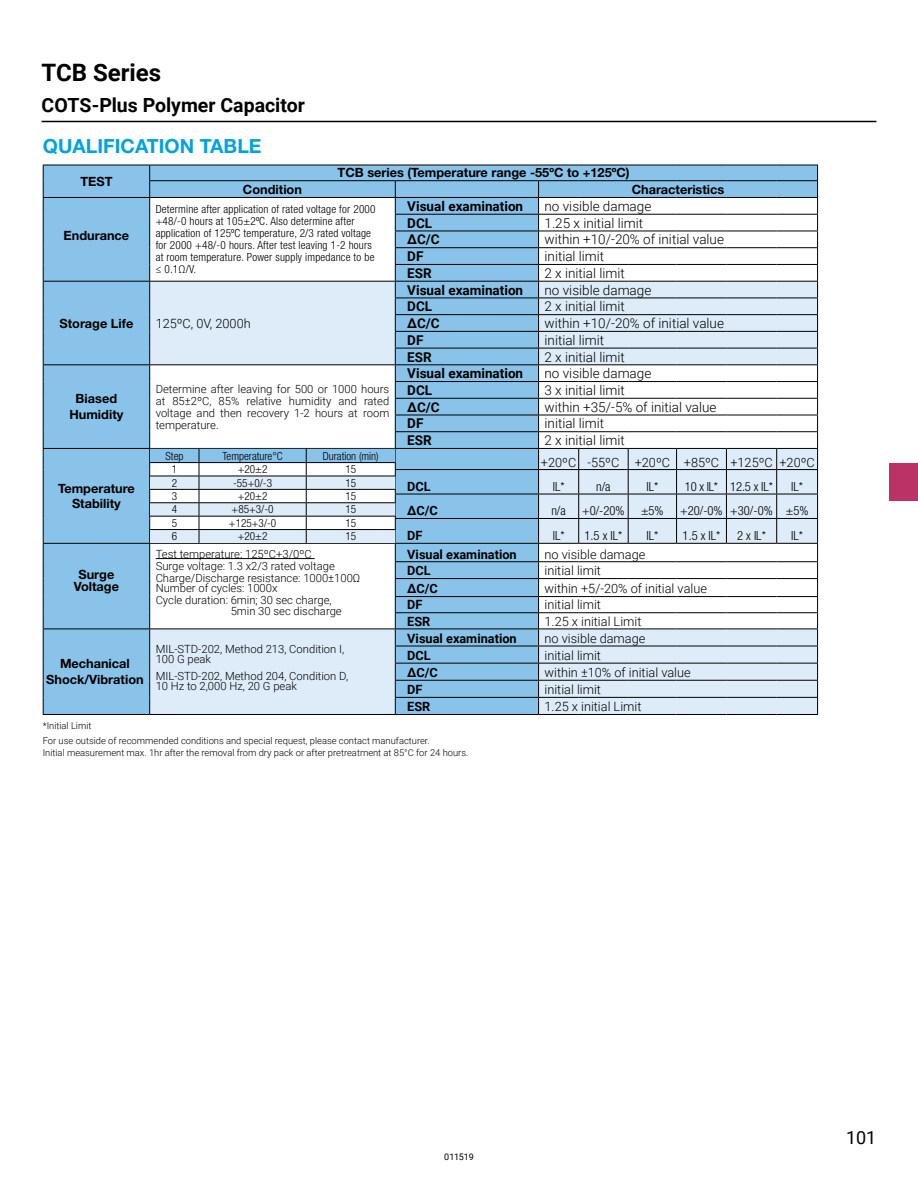
<style>
.page{position:relative;width:918px;height:1188px;background:#fff}
.page>*{position:absolute;margin:0;border:0;box-sizing:border-box;transform-origin:0 0}
.t1{font:700 24px "Roboto";color:#000}
.t2{font:700 19.5px "Roboto";color:#000}
.t3{font:700 19.5px "Helvetica Neue LT Std";color:#00a3e0}
.t4{font:18px "Roboto";color:#000}
.t5{font:300 13.5px "Roboto";color:#000}
.t6{font:700 13.5px "Roboto";color:#000}
.t7{font:300 12.75px "Roboto";color:#000}
.t8{font:700 12.75px/16.5px "Helvetica Neue LT Std";color:#000;text-align:center}
.t9{font:700 12.75px "Roboto";color:#000}
.t10{font:300 condensed 12.6px "Helvetica Neue LT Std";color:#000}
.t11{font:300 11.25px/12px "Roboto";color:#000}
.t12{font:300 condensed 11.25px/12px "Helvetica Neue LT Std";letter-spacing:.02em;color:#000}
.t13{font:300 condensed 11.25px "Helvetica Neue LT Std";color:#000}
.t14{font:300 9.3px/15px "Roboto";color:#000}
.t15{font:9px "Roboto";letter-spacing:-.035em;color:#000}
</style>
<div class="page">
<hr style="left:42px;top:121px;width:834px;height:1px;background:#000">
<div style="left:889px;top:463px;width:29px;height:37px;background:#bb3266"></div>
<div style="left:44px;top:166px;width:105px;height:548px;background:#8ac3e9"></div>
<hr style="left:43px;top:165px;width:107px;height:1px;background:#000">
<hr style="left:43px;top:197px;width:107px;height:1px;background:#000">
<hr style="left:43px;top:281px;width:107px;height:1px;background:#000">
<hr style="left:43px;top:364px;width:107px;height:1px;background:#000">
<hr style="left:43px;top:448px;width:107px;height:1px;background:#000">
<hr style="left:43px;top:543px;width:107px;height:1px;background:#000">
<hr style="left:43px;top:629px;width:107px;height:1px;background:#000">
<svg style="left:43px;top:165px;width:1px;height:549px"></svg>
<hr style="left:43px;top:714px;width:107px;height:1px;background:#000">
<hr style="left:150px;top:714px;width:245px;height:1px;background:#000">
<hr style="left:395px;top:714px;width:144px;height:1px;background:#000">
<hr style="left:539px;top:714px;width:40px;height:1px;background:#000">
<hr style="left:579px;top:714px;width:49px;height:1px;background:#000">
<hr style="left:628px;top:714px;width:49px;height:1px;background:#000">
<hr style="left:677px;top:714px;width:49px;height:1px;background:#000">
<hr style="left:726px;top:714px;width:51px;height:1px;background:#000">
<hr style="left:777px;top:714px;width:41px;height:1px;background:#000">
<svg style="left:149px;top:165px;width:669px;height:549px"></svg>
<hr style="left:156px;top:558px;width:159px;height:1px;background:#000">
<h1 class="t1" style="left:42px;top:55px;width:121px">TCB Series</h1>
<h2 class="t2" style="left:42px;top:92px;width:265px">COTS-Plus Polymer Capacitor</h2>
<h2 class="t3" style="left:43px;top:134px;width:220px">QUALIFICATION TABLE</h2>
<p class="t8" style="left:80px;top:173px;width:34px">TEST</p>
<p class="t8" style="left:338px;top:164px;width:294px">TCB series (Temperature range -55ºC to +125ºC)</p>
<p class="t8" style="left:243px;top:181px;width:61px">Condition</p>
<p class="t8" style="left:632px;top:181px;width:94px">Characteristics</p>
<p class="t8" style="left:64px;top:227px;width:67px">Endurance</p>
<p class="t12" style="left:156px;top:203px;width:221px">Determine after application of rated voltage for 2000 +48/-0 hours at 105±2ºC. Also determine after application of 125ºC temperature, 2/3 rated voltage for 2000 +48/-0 hours. After test leaving 1-2 hours at room temperature. Power supply impedance to be ≤ 0.1Ω/V.</p>
<p class="t6" style="left:407px;top:197px;width:117px">Visual examination</p>
<p class="t5" style="left:545px;top:197px;width:108px">no visible damage</p>
<p class="t6" style="left:407px;top:213px;width:26px">DCL</p>
<p class="t5" style="left:545px;top:213px;width:100px">1.25 x initial limit</p>
<p class="t6" style="left:407px;top:230px;width:34px">ΔC/C</p>
<p class="t5" style="left:545px;top:230px;width:181px">within +10/-20% of initial value</p>
<p class="t6" style="left:407px;top:247px;width:18px">DF</p>
<p class="t5" style="left:545px;top:247px;width:61px">initial limit</p>
<p class="t6" style="left:407px;top:264px;width:26px">ESR</p>
<p class="t5" style="left:545px;top:264px;width:82px">2 x initial limit</p>
<p class="t8" style="left:59px;top:314px;width:75px">Storage Life</p>
<p class="t7" style="left:156px;top:314px;width:97px">125ºC, 0V, 2000h</p>
<p class="t8" style="left:69px;top:390px;width:56px">Biased<br>Humidity</p>
<p class="t11" style="left:156px;top:382px;width:235px;text-align:justify">Determine after leaving for 500 or 1000 hours at 85±2ºC, 85% relative humidity and rated voltage and then recovery 1-2 hours at room temperature.</p>
<p class="t8" style="left:58px;top:480px;width:78px;line-height:15px">Temperature<br>Stability</p>
<p class="t8" style="left:74px;top:569px;width:47px;line-height:12px">Surge<br>Voltage</p>
<p class="t12" style="left:166px;top:450px;width:19px">Step</p>
<p class="t13" style="left:222px;top:449px;width:62px">Temperature°C</p>
<p class="t13" style="left:323px;top:449px;width:58px">Duration (min)</p>
<p class="t12" style="left:172px;top:463px;width:7px">1</p>
<p class="t12" style="left:238px;top:463px;width:31px">+20±2</p>
<p class="t12" style="left:345px;top:463px;width:12px">15</p>
<p class="t12" style="left:172px;top:477px;width:7px">2</p>
<p class="t12" style="left:233px;top:477px;width:40px">-55+0/-3</p>
<p class="t12" style="left:345px;top:477px;width:12px">15</p>
<p class="t12" style="left:172px;top:490px;width:7px">3</p>
<p class="t12" style="left:238px;top:490px;width:31px">+20±2</p>
<p class="t12" style="left:345px;top:490px;width:12px">15</p>
<p class="t12" style="left:172px;top:503px;width:7px">4</p>
<p class="t12" style="left:232px;top:503px;width:43px">+85+3/-0</p>
<p class="t12" style="left:345px;top:503px;width:12px">15</p>
<p class="t12" style="left:172px;top:517px;width:7px">5</p>
<p class="t12" style="left:229px;top:517px;width:49px">+125+3/-0</p>
<p class="t12" style="left:345px;top:517px;width:12px">15</p>
<p class="t12" style="left:172px;top:530px;width:7px">6</p>
<p class="t12" style="left:238px;top:530px;width:31px">+20±2</p>
<p class="t12" style="left:345px;top:530px;width:12px">15</p>
<p class="t11" style="left:156px;top:547px;width:206px">Test temperature: 125ºC+3/0ºC<br>Surge voltage: 1.3 x2/3 rated voltage<br>Charge/Discharge resistance: 1000±100Ω</p>
<p class="t11" style="left:156px;top:582px;width:177px">Number of cycles: 1000x<br>Cycle duration: 6min; 30 sec charge,</p>
<p class="t11" style="left:231px;top:604px;width:113px">5min 30 sec discharge</p>
<p class="t6" style="left:407px;top:280px;width:117px">Visual examination</p>
<p class="t5" style="left:545px;top:280px;width:108px">no visible damage</p>
<p class="t6" style="left:407px;top:297px;width:26px">DCL</p>
<p class="t5" style="left:545px;top:297px;width:82px">2 x initial limit</p>
<p class="t6" style="left:407px;top:314px;width:34px">ΔC/C</p>
<p class="t5" style="left:545px;top:314px;width:181px">within +10/-20% of initial value</p>
<p class="t6" style="left:407px;top:331px;width:18px">DF</p>
<p class="t5" style="left:545px;top:331px;width:61px">initial limit</p>
<p class="t6" style="left:407px;top:347px;width:26px">ESR</p>
<p class="t5" style="left:545px;top:347px;width:82px">2 x initial limit</p>
<p class="t6" style="left:407px;top:364px;width:117px">Visual examination</p>
<p class="t5" style="left:545px;top:364px;width:108px">no visible damage</p>
<p class="t6" style="left:407px;top:381px;width:26px">DCL</p>
<p class="t5" style="left:545px;top:381px;width:82px">3 x initial limit</p>
<p class="t6" style="left:407px;top:397px;width:34px">ΔC/C</p>
<p class="t5" style="left:545px;top:397px;width:173px">within +35/-5% of initial value</p>
<p class="t6" style="left:407px;top:414px;width:18px">DF</p>
<p class="t5" style="left:545px;top:414px;width:61px">initial limit</p>
<p class="t6" style="left:407px;top:431px;width:26px">ESR</p>
<p class="t5" style="left:545px;top:431px;width:82px">2 x initial limit</p>
<p class="t7" style="left:541px;top:453px;width:275px">+20ºC -55ºC +20ºC +85ºC +125ºC +20ºC</p>
<p class="t9" style="left:407px;top:478px;width:25px">DCL</p>
<p class="t10" style="left:553px;top:479px;width:13px">IL*</p>
<p class="t10" style="left:596px;top:479px;width:16px">n/a</p>
<p class="t10" style="left:646px;top:479px;width:13px">IL*</p>
<p class="t10" style="left:685px;top:479px;width:90px">10 x IL* 12.5 x IL*</p>
<p class="t10" style="left:791px;top:479px;width:13px">IL*</p>
<p class="t9" style="left:407px;top:502px;width:32px">ΔC/C</p>
<p class="t10" style="left:551px;top:504px;width:16px">n/a</p>
<p class="t10" style="left:582px;top:504px;width:44px">+0/-20%</p>
<p class="t10" style="left:641px;top:504px;width:24px">±5%</p>
<p class="t10" style="left:680px;top:504px;width:130px">+20/-0% +30/-0% ±5%</p>
<p class="t9" style="left:407px;top:527px;width:17px">DF</p>
<p class="t10" style="left:553px;top:529px;width:13px">IL*</p>
<p class="t10" style="left:585px;top:529px;width:39px">1.5 x IL*</p>
<p class="t10" style="left:646px;top:529px;width:13px">IL*</p>
<p class="t10" style="left:683px;top:529px;width:39px">1.5 x IL*</p>
<p class="t10" style="left:737px;top:529px;width:30px">2 x IL*</p>
<p class="t10" style="left:791px;top:529px;width:13px">IL*</p>
<p class="t9" style="left:407px;top:545px;width:111px">Visual examination</p>
<p class="t7" style="left:545px;top:545px;width:102px">no visible damage</p>
<p class="t9" style="left:407px;top:562px;width:25px">DCL</p>
<p class="t7" style="left:545px;top:562px;width:58px">initial limit</p>
<p class="t9" style="left:407px;top:580px;width:32px">ΔC/C</p>
<p class="t7" style="left:545px;top:580px;width:164px">within +5/-20% of initial value</p>
<p class="t9" style="left:407px;top:596px;width:17px">DF</p>
<p class="t7" style="left:545px;top:596px;width:58px">initial limit</p>
<p class="t9" style="left:407px;top:612px;width:25px">ESR</p>
<p class="t7" style="left:545px;top:612px;width:98px">1.25 x initial Limit</p>
<p class="t9" style="left:407px;top:629px;width:111px">Visual examination</p>
<p class="t7" style="left:545px;top:629px;width:102px">no visible damage</p>
<p class="t9" style="left:407px;top:646px;width:25px">DCL</p>
<p class="t7" style="left:545px;top:646px;width:58px">initial limit</p>
<p class="t9" style="left:407px;top:663px;width:32px">ΔC/C</p>
<p class="t7" style="left:545px;top:663px;width:148px">within ±10% of initial value</p>
<p class="t9" style="left:407px;top:681px;width:17px">DF</p>
<p class="t7" style="left:545px;top:681px;width:58px">initial limit</p>
<p class="t9" style="left:407px;top:698px;width:25px">ESR</p>
<p class="t7" style="left:545px;top:698px;width:98px">1.25 x initial Limit</p>
<p class="t14" style="left:43px;top:718px;width:388px">*Initial Limit<br>For use outside of recommended conditions and special request, please contact manufacturer.</p>
<p class="t14" style="left:43px;top:745px;width:427px">Initial measurement max. 1hr after the removal from dry pack or after pretreatment at 85°C for 24 hours.</p>
<p class="t11" style="left:156px;top:643px;width:190px;line-height:10.5px">MIL-STD-202, Method 213, Condition I,<br>100 G peak</p>
<p class="t11" style="left:156px;top:670px;width:194px;line-height:10.5px">MIL-STD-202, Method 204, Condition D,<br>10 Hz to 2,000 Hz, 20 G peak</p>
<p class="t8" style="left:46px;top:655px;width:99px">Mechanical<br>Shock/Vibration</p>
<p class="t15" style="left:444px;top:1151px;width:31px">011519</p>
<h3 class="t4" style="left:846px;top:1125px;width:32px">101</h3>
</div>
